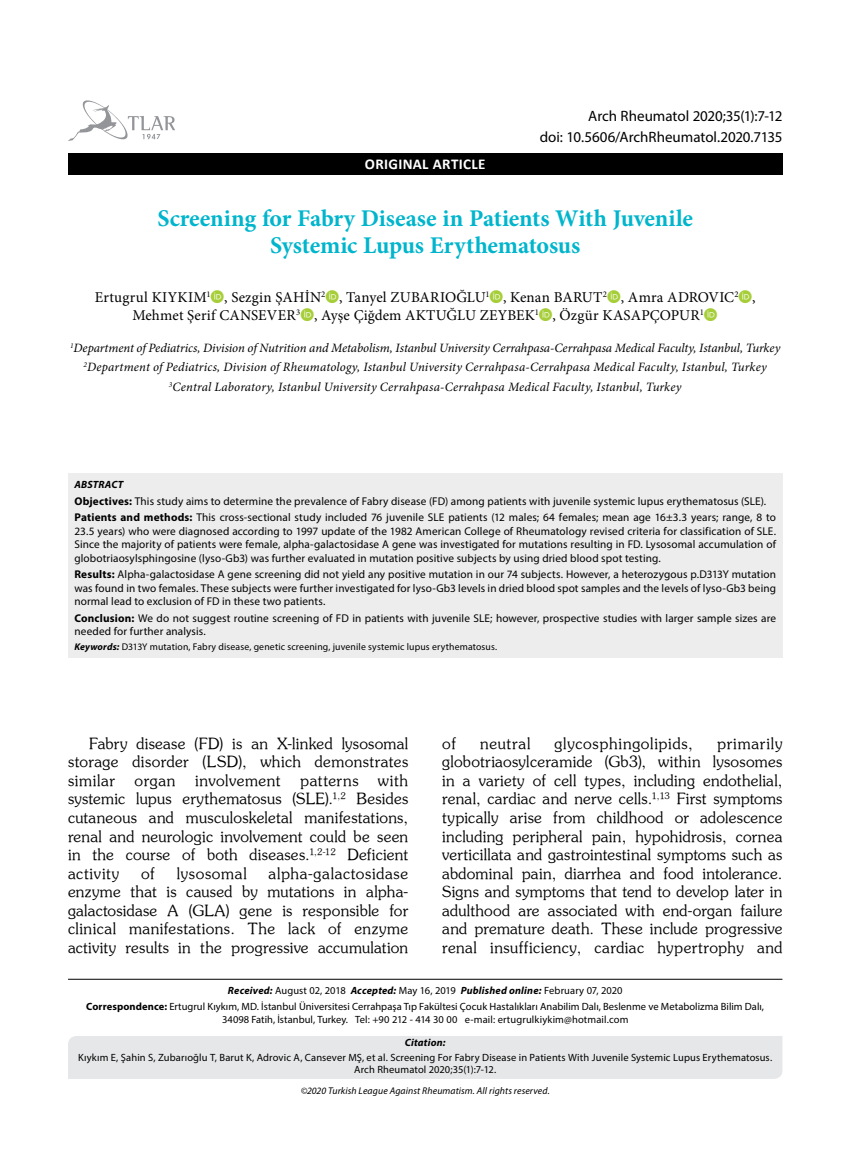
<style>
.page{position:relative;width:859px;height:1170px;background:#fff}
.page>*{position:absolute;margin:0;border:0;box-sizing:border-box;transform-origin:0 0}
.t1{font:700 24px/27px "Minion Pro";letter-spacing:-.005em;color:#00b5cc;text-align:center}
.t2{font:15.45px/18.6px "Souvenir Turk";letter-spacing:.025em;color:#000;text-align:justify}
.t3{font:15.45px "Souvenir Turk";letter-spacing:.045em;color:#000}
.t4{font:15.45px "Souvenir Turk";letter-spacing:.05em;color:#000}
.t5{font:15px/18px "Minion Pro";letter-spacing:.01em;color:#000}
.t6{font:15px "Myriad Pro";letter-spacing:-.005em;color:#000}
.t7{font:700 15px "Calibri";letter-spacing:.02em;color:#fff}
.t8{font:italic 12.75px/19.5px "Minion Pro";letter-spacing:.01em;color:#000;text-align:center}
.t9{font:11.25px/13.5px "Myriad Pro";letter-spacing:.01em;color:#000}
.t10{font:10.5px/16.8px "Myriad Pro";letter-spacing:.005em;color:#000;text-align:center}
.t11{font:italic 700 10.5px "Myriad Pro";letter-spacing:.02em;color:#000}
.t12{font:9.75px "Myriad Pro";letter-spacing:.015em;color:#000}
.t13{font:italic 9.75px "Myriad Pro";letter-spacing:.01em;color:#000}
.s1{font-weight:700}
.s2{font-weight:700;font-style:italic}
</style>
<div class="page">
<div style="left:68px;top:153px;width:714px;height:21px;background:#000"></div>
<svg style="left:68px;top:100px;width:107px;height:41px"></svg>
<hr style="left:68px;top:978px;width:714px;height:1px;background:#000">
<div style="left:68px;top:473px;width:714px;height:184px;background:#ededee"></div>
<div style="left:68px;top:1036px;width:714px;height:42px;background:#e6e7e8"></div>
<h3 class="t6" style="left:588px;top:107px;width:196px">Arch Rheumatol 2020;35(1):7-12</h3>
<h3 class="t7" style="left:365px;top:153px;width:122px">ORIGINAL ARTICLE</h3>
<h3 class="t6" style="left:540px;top:127px;width:244px">doi: 10.5606/ArchRheumatol.2020.7135</h3>
<h1 class="t1" style="left:157px;top:204px;width:537px">Screening for Fabry Disease in Patients With Juvenile<br>Systemic Lupus Erythematosus</h1>
<h3 class="t5" style="left:132px;top:288px;width:625px;text-indent:-38px">Ertugrul KIYKIM<sup>1</sup> , Sezgin ŞAHİN<sup>2</sup> , Tanyel ZUBARIOĞLU<sup>1</sup> , Kenan BARUT<sup>2</sup> , Amra ADROVIC<sup>2</sup> ,<br>Mehmet Şerif CANSEVER<sup>3</sup> , Ayşe Çiğdem AKTUĞLU ZEYBEK<sup>1</sup> , Özgür KASAPÇOPUR<sup>1</sup></h3>
<p class="t8" style="left:70px;top:338px;width:712px"><sup>1</sup>Department of Pediatrics, Division of Nutrition and Metabolism, Istanbul University Cerrahpasa-Cerrahpasa Medical Faculty, Istanbul, Turkey<br><sup>2</sup>Department of Pediatrics, Division of Rheumatology, Istanbul University Cerrahpasa-Cerrahpasa Medical Faculty, Istanbul, Turkey<br><sup>3</sup>Central Laboratory, Istanbul University Cerrahpasa-Cerrahpasa Medical Faculty, Istanbul, Turkey</p>
<p class="t11" style="left:74px;top:477px;width:50px">ABSTRACT</p>
<p class="t9" style="left:74px;top:492px;width:703px;line-height:16.5px"><span class="s1">Objectives:</span> This study aims to determine the prevalence of Fabry disease (FD) among patients with juvenile systemic lupus erythematosus (SLE).<br><span class="s1">Patients and methods:</span> This cross-sectional study included 76 juvenile SLE patients (12 males; 64 females; mean age 16±3.3 years; range, 8 to</p>
<p class="t9" style="left:74px;top:524px;width:703px;text-align:justify">23.5 years) who were diagnosed according to 1997 update of the 1982 American College of Rheumatology revised criteria for classification of SLE.<br>Since the majority of patients were female, alpha-galactosidase A gene was investigated for mutations resulting in FD. Lysosomal accumulation of globotriaosylsphingosine (lyso-Gb3) was further evaluated in mutation positive subjects by using dried blood spot testing.</p>
<p class="t9" style="left:74px;top:567px;width:703px;text-align:justify"><span class="s1">Results:</span> Alpha-galactosidase A gene screening did not yield any positive mutation in our 74 subjects. However, a heterozygous p.D313Y mutation was found in two females. These subjects were further investigated for lyso-Gb3 levels in dried blood spot samples and the levels of lyso-Gb3 being normal lead to exclusion of FD in these two patients.</p>
<p class="t9" style="left:74px;top:611px;width:703px"><span class="s1">Conclusion:</span> We do not suggest routine screening of FD in patients with juvenile SLE; however, prospective studies with larger sample sizes are needed for further analysis.</p>
<p class="t12" style="left:74px;top:640px;width:424px"><span class="s2">Keywords:</span> D313Y mutation, Fabry disease, genetic screening, juvenile systemic lupus erythematosus.</p>
<h2 class="t2" style="left:68px;top:733px;width:342px;text-indent:21px">Fabry disease (FD) is an X-linked lysosomal storage disorder (LSD), which demonstrates similar</h2>
<h2 class="t2" style="left:68px;top:770px;width:342px;text-indent:310px">with systemic lupus erythematosus (SLE).<sup>1,2</sup> Besides cutaneous and musculoskeletal manifestations, renal and neurologic involvement could be seen in the course of both diseases.<sup>1,2-12</sup> Deficient activity</h2>
<h2 class="t2" style="left:135px;top:770px;width:42px">organ</h2>
<h2 class="t2" style="left:195px;top:770px;width:87px">involvement</h2>
<h2 class="t2" style="left:300px;top:770px;width:60px">patterns</h2>
<h2 class="t2" style="left:141px;top:863px;width:15px">of</h2>
<h2 class="t3" style="left:177px;top:863px;width:72px">lysosomal</h2>
<h2 class="t2" style="left:68px;top:863px;width:342px;text-indent:201px">alpha-galactosidase enzyme that is caused by mutations in alpha&shy;galactosidase A (GLA) gene is responsible for clinical manifestations. The lack of enzyme activity results in the progressive accumulation</h2>
<h2 class="t2" style="left:442px;top:733px;width:15px">of</h2>
<h2 class="t4" style="left:480px;top:733px;width:52px">neutral</h2>
<h2 class="t3" style="left:555px;top:733px;width:140px">glycosphingolipids,</h2>
<p class="t2" style="left:442px;top:733px;width:342px;text-indent:275px">primarily globotriaosylceramide (Gb3), within lysosomes in a variety of cell types, including endothelial, renal, cardiac and nerve cells.<sup>1,13</sup> First symptoms typically arise from childhood or adolescence including peripheral pain, hypohidrosis, cornea verticillata and gastrointestinal symptoms such as abdominal pain, diarrhea and food intolerance.<br>Signs and symptoms that tend to develop later in adulthood are associated with end-organ failure and premature death. These include progressive renal insufficiency, cardiac hypertrophy and</p>
<p class="t10" style="left:86px;top:981px;width:679px"><span class="s2">Received:</span> August 02, 2018 <span class="s2">Accepted:</span> May 16, 2019 <span class="s2">Published online:</span> February 07, 2020<br><span class="s1">Correspondence:</span> Ertugrul Kıykım, MD. İstanbul Üniversitesi Cerrahpaşa Tıp Fakültesi Çocuk Hastalıkları Anabilim Dalı, Beslenme ve Metabolizma Bilim Dalı,</p>
<p class="t10" style="left:222px;top:1010px;width:408px">34098 Fatih, İstanbul, Turkey. Tel: +90 212 - 414 30 00 e-mail: ertugrulkiykim@hotmail.com</p>
<p class="t11" style="left:405px;top:1035px;width:42px">Citation:</p>
<p class="t10" style="left:78px;top:1050px;width:695px;line-height:12.6px">Kıykım E, Şahin S, Zubarıoğlu T, Barut K, Adrovic A, Cansever MŞ, et al. Screening For Fabry Disease in Patients With Juvenile Systemic Lupus Erythematosus.<br>Arch Rheumatol 2020;35(1):7-12.</p>
<p class="t13" style="left:301px;top:1084px;width:251px">©2020 Turkish League Against Rheumatism. All rights reserved.</p>
</div>
